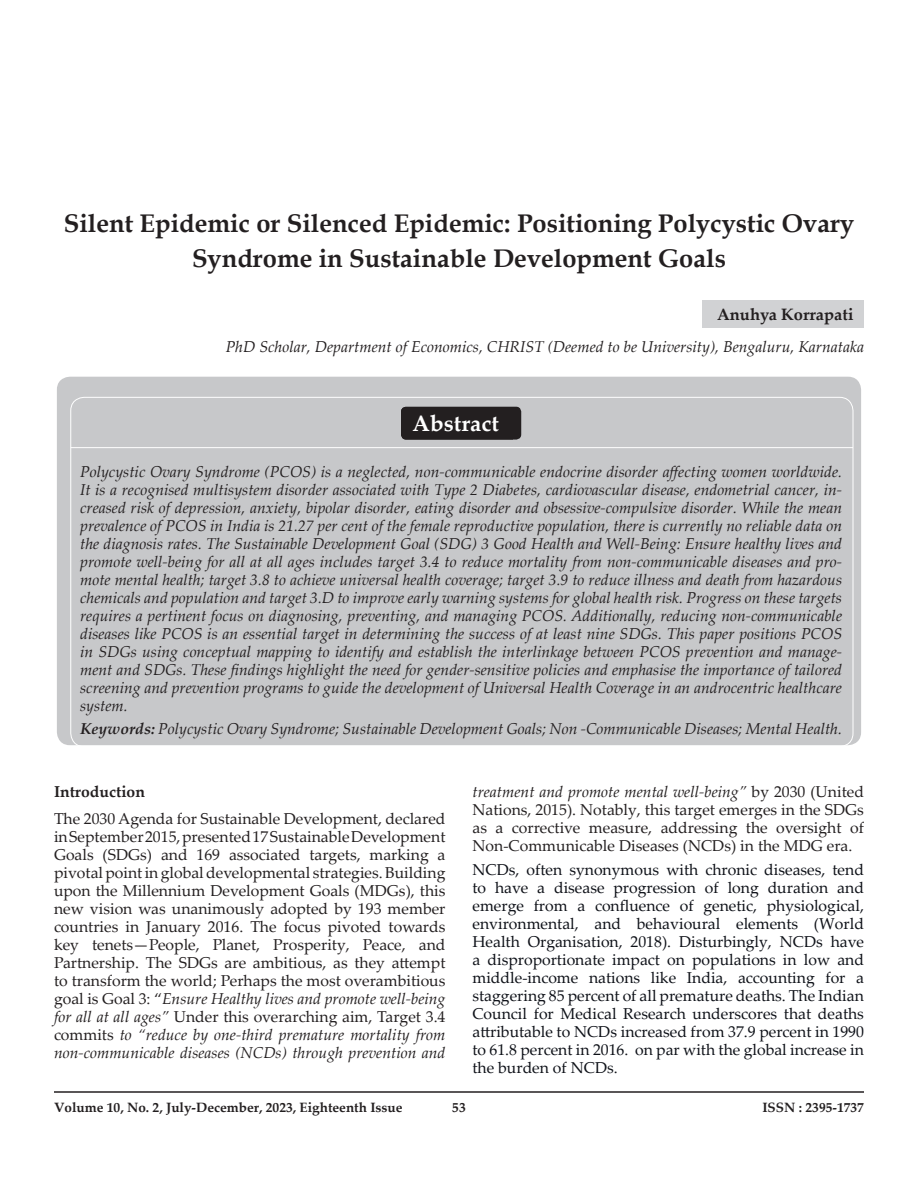
<style>
.page{position:relative;width:918px;height:1188px;background:#fff}
.page>*{position:absolute;margin:0;border:0;box-sizing:border-box;transform-origin:0 0}
.t1{font:700 25.5px/34.5px "Book Antiqua";color:#231f20;text-align:center}
.t2{font:700 22.5px "Palatino Linotype";color:#fff}
.t3{font:700 16.5px "Palatino Linotype";color:#231f20}
.t4{font:italic 15.75px/18px "Palatino Linotype";color:#231f20;text-align:justify}
.t5{font:15.75px/18px "Palatino Linotype";color:#231f20;text-align:justify}
.t6{font:15.75px/18px "Palatino Linotype";color:#0e1118;text-align:justify}
.t7{font:700 15.75px "Palatino Linotype";color:#231f20}
.t8{font:700 13.5px "Palatino Linotype";color:#231f20}
.s1{font-weight:700}
.s2{font-style:italic}
</style>
<div class="page">
<hr style="left:54px;top:1091px;width:810px;height:2px;background:#231f20">
<div style="left:702px;top:301px;width:162px;height:27px;background:#d1d2d4"></div>
<div style="left:57px;top:377px;width:804px;height:368px;background:#c7c8ca;border-radius:13px"></div>
<div style="left:401px;top:407px;width:120px;height:33px;background:#231f20;border-radius:5px"></div>
<svg style="left:401px;top:407px;width:111px;height:33px"></svg>
<hr style="left:71px;top:447px;width:782px;height:1px;background:#fff">
<h1 class="t1" style="left:64px;top:206px;width:792px">Silent Epidemic or Silenced Epidemic: Positioning Polycystic Ovary<br>Syndrome in Sustainable Development Goals</h1>
<p class="t3" style="left:717px;top:303px;width:138px">Anuhya Korrapati</p>
<p class="t4" style="left:226px;top:337px;width:640px">PhD Scholar, Department of Economics, CHRIST (Deemed to be University), Bengaluru, Karnataka</p>
<h2 class="t2" style="left:413px;top:408px;width:88px">Abstract</h2>
<p class="t4" style="left:80px;top:462px;width:764px">Polycystic Ovary Syndrome (PCOS) is a neglected, non-communicable endocrine disorder affecting women worldwide.<br>It is a recognised multisystem disorder associated with Type 2 Diabetes, cardiovascular disease, endometrial cancer, in&shy;creased risk of depression, anxiety, bipolar disorder, eating disorder and obsessive-compulsive disorder. While the mean prevalence of PCOS in India is 21.27 per cent of the female reproductive population, there is currently no reliable data on the diagnosis rates. The Sustainable Development Goal (SDG) 3 Good Health and Well-Being: Ensure healthy lives and promote well-being for all at all ages includes target 3.4 to reduce mortality from non-communicable diseases and pro&shy;mote mental health; target 3.8 to achieve universal health coverage; target 3.9 to reduce illness and death from hazardous chemicals and population and target 3.D to improve early warning systems for global health risk. Progress on these targets requires a pertinent focus on diagnosing, preventing, and managing PCOS. Additionally, reducing non-communicable diseases like PCOS is an essential target in determining the success of at least nine SDGs. This paper positions PCOS in SDGs using conceptual mapping to identify and establish the interlinkage between PCOS prevention and manage&shy;ment and SDGs. These findings highlight the need for gender-sensitive policies and emphasise the importance of tailored screening and prevention programs to guide the development of Universal Health Coverage in an androcentric healthcare system.</p>
<p class="t4" style="left:80px;top:719px;width:764px"><span class="s1">Keywords:</span> Polycystic Ovary Syndrome; Sustainable Development Goals; Non -Communicable Diseases; Mental Health.</p>
<p class="t7" style="left:54px;top:780px;width:92px">Introduction</p>
<p class="t5" style="left:54px;top:809px;width:393px">The 2030 Agenda for Sustainable Development, declared in September 2015, presented 17 Sustainable Development Goals (SDGs) and 169 associated targets, marking a pivotal point in global developmental strategies. Building upon the Millennium Development Goals (MDGs), this new vision was unanimously adopted by 193 member countries in January 2016. The focus pivoted towards key tenets—People, Planet, Prosperity, Peace, and Partnership. The SDGs are ambitious, as they attempt to transform the world; Perhaps the most overambitious goal is Goal 3: “<span class="s2">Ensure Healthy lives and promote well-being for all at all ages”</span> Under this overarching aim, Target 3.4 commits <span class="s2">to “reduce by one-third premature mortality from non-communicable diseases (NCDs) through prevention and</span></p>
<p class="t5" style="left:472px;top:782px;width:393px"><span class="s2">treatment and promote mental well-being”</span> by 2030 (United Nations, 2015). Notably, this target emerges in the SDGs as a corrective measure, addressing the oversight of Non-Communicable Diseases (NCDs) in the MDG era.</p>
<p class="t6" style="left:472px;top:860px;width:393px">NCDs, often synonymous with chronic diseases, tend to have a disease progression of long duration and emerge from a confluence of genetic, physiological, environmental, and behavioural elements (World Health Organisation, 2018). Disturbingly, NCDs have a disproportionate impact on populations in low and middle-income nations like India, accounting for a staggering 85 percent of all premature deaths. The Indian Council for Medical Research underscores that deaths attributable to NCDs increased from 37.9 percent in 1990 to 61.8 percent in 2016. on par with the global increase in the burden of NCDs.</p>
<p class="t8" style="left:54px;top:1097px;width:350px">Volume 10, No. 2, July-December, 2023, Eighteenth Issue</p>
<p class="t8" style="left:452px;top:1097px;width:15px">53</p>
<p class="t8" style="left:762px;top:1097px;width:103px">ISSN : 2395-1737</p>
</div>
